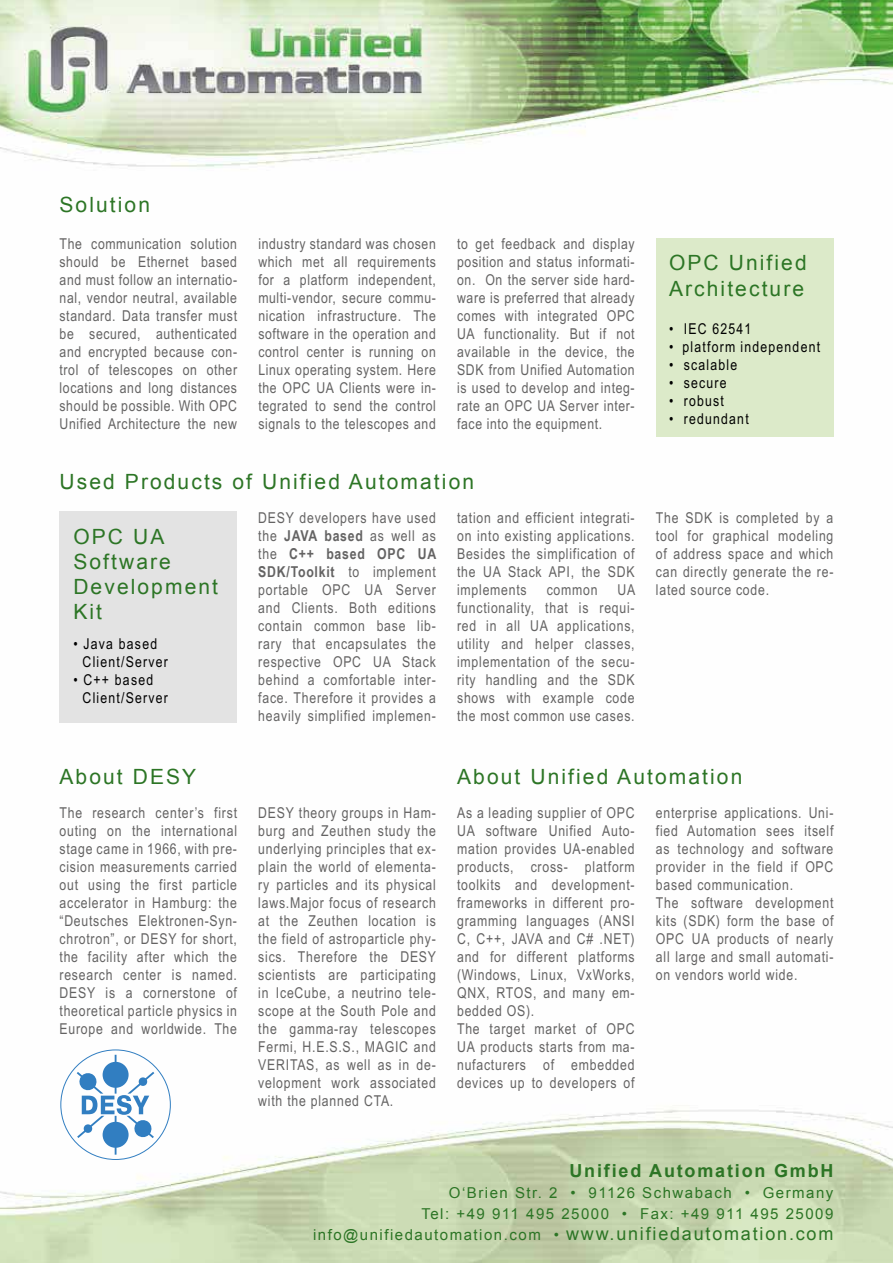
<style>
.page{position:relative;width:893px;height:1263px;background:#fff}
.page>*{position:absolute;margin:0;border:0;box-sizing:border-box;transform-origin:0 0}
.t1{font:21px/25.2px "Arial";letter-spacing:.1em;color:#2c7525}
.t2{font:700 18px "Arial";letter-spacing:.1em;color:#2c7525}
.t3{font:15px/18px "Arial Narrow";letter-spacing:.05em;color:#646363;text-align:justify}
.t4{font:15px/21px "Arial";letter-spacing:.1em;color:#2c7525;text-align:right}
.t5{font:15px/18px "Arial Narrow";letter-spacing:.08em;color:#000}
.s1{font-weight:700}
.s2{font-size:18px}
</style>
<div class="page">
<img style="left:0;top:0;width:893px;height:1263px">
<div style="left:60px;top:512px;width:177px;height:211px;background:#e3e3e3"></div>
<div style="left:656px;top:238px;width:177px;height:199px;background:#dceac9"></div>
<svg style="left:77px;top:1055px;width:77px;height:100px"></svg>
<h1 class="t1" style="left:60px;top:192px;width:92px">Solution</h1>
<p class="t3" style="left:60px;top:235px;width:179px">The communication solution should be Ethernet based and must follow an internatio&shy;nal, vendor neutral, available standard. Data transfer must be secured, authenticated and encrypted because con&shy;trol of telescopes on other locations and long distances should be possible. With OPC Unified Architecture the new</p>
<p class="t3" style="left:258px;top:235px;width:179px">industry standard was chosen which met all requirements for a platform independent, multi-vendor, secure commu&shy;nication infrastructure. The software in the operation and control center is running on Linux operating system. Here the OPC UA Clients were in&shy;tegrated to send the control signals to the telescopes and</p>
<p class="t3" style="left:457px;top:235px;width:179px">to get feedback and display position and status informati&shy;on. On the server side hard&shy;ware is preferred that already comes with integrated OPC UA functionality. But if not available in the device, the SDK from Unified Automation is used to develop and integ&shy;rate an OPC UA Server inter&shy;face into the equipment.</p>
<h1 class="t1" style="left:60px;top:469px;width:416px">Used Products of Unified Automation</h1>
<p class="t3" style="left:258px;top:508px;width:179px">DESY developers have used the <span class="s1">JAVA based</span> as well as the <span class="s1">C++ based OPC UA SDK/Toolkit</span> to implement portable OPC UA Server and Clients. Both editions contain common base lib&shy;rary that encapsulates the respective OPC UA Stack behind a comfortable inter&shy;face. Therefore it provides a heavily simplified implemen-</p>
<p class="t3" style="left:457px;top:508px;width:179px">tation and efficient integrati&shy;on into existing applications.<br>Besides the simplification of the UA Stack API, the SDK implements</p>
<h1 class="t1" style="left:73px;top:524px;width:146px">OPC UA<br>Software<br>Development<br>Kit</h1>
<p class="t5" style="left:83px;top:634px;width:87px;text-indent:-9px">• Java based<br>Client/Server</p>
<p class="t5" style="left:83px;top:670px;width:87px;text-indent:-9px">• C++ based<br>Client/Server</p>
<p class="t3" style="left:457px;top:580px;width:180px;text-indent:160px">UA functionality, that is requi&shy;red in all UA applications, utility and helper classes, implementation of the secu&shy;rity handling and the SDK shows with example code the most common use cases.</p>
<p class="t3" style="left:547px;top:580px;width:52px">common</p>
<h1 class="t1" style="left:669px;top:250px;width:139px">OPC Unified<br>Architecture</h1>
<p class="t5" style="left:669px;top:319px;width:84px">• IEC 62541</p>
<p class="t5" style="left:669px;top:337px;width:153px">• platform independent</p>
<p class="t5" style="left:669px;top:355px;width:70px">• scalable</p>
<p class="t5" style="left:669px;top:373px;width:59px">• secure</p>
<p class="t5" style="left:669px;top:391px;width:56px">• robust</p>
<p class="t5" style="left:669px;top:409px;width:81px">• redundant</p>
<p class="t3" style="left:656px;top:508px;width:179px">The SDK is completed by a tool for graphical modeling of address space and which can directly generate the re&shy;lated source code.</p>
<h1 class="t1" style="left:60px;top:764px;width:138px">About DESY</h1>
<p class="t3" style="left:60px;top:803px;width:179px">The research center’s first outing on the international stage came in 1966, with pre&shy;cision measurements carried out using the first particle accelerator in Hamburg: the “Deutsches Elektronen-Syn&shy;chrotron”, or DESY for short, the facility after which the research center is named.<br>DESY is a cornerstone of theoretical particle physics in Europe and worldwide. The</p>
<p class="t3" style="left:258px;top:803px;width:179px">DESY theory groups in Ham&shy;burg and Zeuthen study the underlying principles that ex&shy;plain the world of elementa&shy;ry particles and its physical laws.Major focus of research at the Zeuthen location is the field of astroparticle phy&shy;sics. Therefore the DESY scientists are participating in IceCube, a neutrino tele&shy;scope at the South Pole and the gamma-ray telescopes Fermi, H.E.S.S., MAGIC and VERITAS, as well as in de&shy;velopment work associated with the planned CTA.</p>
<h1 class="t1" style="left:457px;top:764px;width:287px">About Unified Automation</h1>
<p class="t3" style="left:457px;top:803px;width:179px;text-align:left">As a leading supplier of OPC<br>UA software Unified Auto&shy;mation provides UA-enabled products, cross- platform toolkits and development&shy;frameworks in different pro&shy;gramming languages (ANSI<br>C, C++, JAVA and C# .NET) and for different platforms (Windows, Linux, VxWorks,<br>QNX, RTOS, and many em&shy;bedded OS).<br>The target market of OPC<br>UA products starts from ma&shy;nufacturers of embedded devices up to developers of</p>
<p class="t3" style="left:656px;top:803px;width:179px;text-align:left">enterprise applications. Uni&shy;fied Automation sees itself as technology and software provider in the field if OPC based communication.<br>The software development kits (SDK) form the base of<br>OPC UA products of nearly all large and small automati&shy;on vendors world wide.</p>
<p class="t2" style="left:569px;top:1157px;width:265px">Unified Automation GmbH</p>
<p class="t4" style="left:313px;top:1182px;width:522px">O‘Brien Str. 2 • 91126 Schwabach • Germany<br>Tel: +49 911 495 25000 • Fax: +49 911 495 25009 info@unifiedautomation.com • <span class="s2">www.unifiedautomation.com</span></p>
</div>
